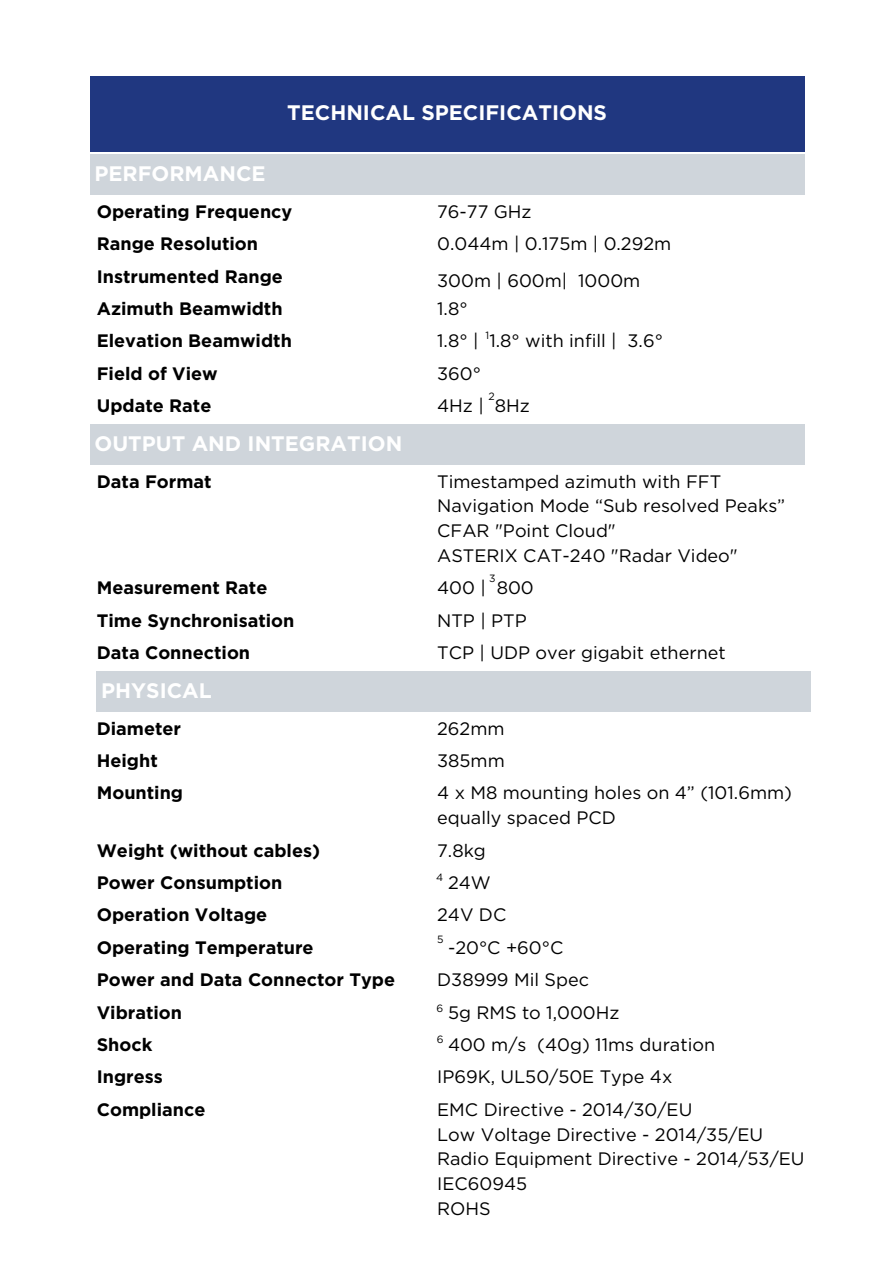
<style>
.page{position:relative;width:894px;height:1264px;background:#fff}
.page>*{position:absolute;margin:0;border:0;box-sizing:border-box;transform-origin:0 0}
.t1{font:700 21px "Gotham";color:#fff}
.t2{font:18px/24.8px "Gotham";color:#000}
.t3{font:700 18px "Gotham";color:#000}
.t4{font:10.5px "Gotham";color:#000}
</style>
<div class="page">
<div style="left:90px;top:77px;width:714px;height:75px;background:#203780"></div>
<div style="left:90px;top:154px;width:714px;height:41px;background:#cfd5db"></div>
<div style="left:90px;top:424px;width:714px;height:40px;background:#cfd5db"></div>
<div style="left:97px;top:671px;width:713px;height:40px;background:#cfd5db"></div>
<h1 class="t1" style="left:287px;top:100px;width:321px">TECHNICAL SPECIFICATIONS</h1>
<h1 class="t1" style="left:94px;top:161px;width:172px">PERFORMANCE</h1>
<p class="t3" style="left:97px;top:200px;width:197px">Operating Frequency</p>
<p class="t3" style="left:97px;top:233px;width:163px">Range Resolution</p>
<p class="t3" style="left:97px;top:265px;width:187px">Instrumented Range</p>
<p class="t3" style="left:97px;top:298px;width:187px">Azimuth Beamwidth</p>
<p class="t3" style="left:97px;top:330px;width:197px">Elevation Beamwidth</p>
<p class="t3" style="left:97px;top:362px;width:122px">Field of View</p>
<p class="t2" style="left:437px;top:199px;width:96px">76-77 GHz</p>
<p class="t2" style="left:437px;top:231px;width:235px">0.044m | 0.175m | 0.292m</p>
<p class="t2" style="left:437px;top:268px;width:204px">300m | 600m| 1000m</p>
<p class="t2" style="left:437px;top:296px;width:32px">1.8°</p>
<p class="t2" style="left:437px;top:328px;width:227px">1.8° | 1.8° with infill | 3.6°</p>
<p class="t2" style="left:437px;top:361px;width:45px">360°</p>
<p class="t4" style="left:485px;top:329px;width:5px">1</p>
<p class="t4" style="left:488px;top:389px;width:8px">2</p>
<p class="t3" style="left:97px;top:395px;width:116px">Update Rate</p>
<p class="t2" style="left:437px;top:393px;width:94px">4Hz | 8Hz</p>
<p class="t1" style="left:94px;top:431px;width:309px">OUTPUT AND INTEGRATION</p>
<p class="t3" style="left:97px;top:470px;width:116px">Data Format</p>
<h1 class="t2" style="left:437px;top:469px;width:349px">Timestamped azimuth with FFT<br>Navigation Mode “Sub resolved Peaks”<br>CFAR "Point Cloud"</h1>
<p class="t2" style="left:437px;top:543px;width:302px">ASTERIX CAT-240 "Radar Video"</p>
<p class="t3" style="left:97px;top:577px;width:172px">Measurement Rate</p>
<p class="t3" style="left:97px;top:609px;width:199px">Time Synchronisation</p>
<p class="t4" style="left:489px;top:571px;width:8px">3</p>
<p class="t2" style="left:437px;top:575px;width:98px">400 | 800</p>
<p class="t2" style="left:437px;top:608px;width:91px">NTP | PTP</p>
<p class="t3" style="left:97px;top:642px;width:155px">Data Connection</p>
<p class="t2" style="left:437px;top:640px;width:290px">TCP | UDP over gigabit ethernet</p>
<h2 class="t1" style="left:101px;top:677px;width:112px">PHYSICAL</h2>
<p class="t3" style="left:97px;top:717px;width:86px">Diameter</p>
<p class="t2" style="left:437px;top:715px;width:69px">262mm</p>
<h1 class="t3" style="left:97px;top:749px;width:62px">Height</h1>
<p class="t2" style="left:437px;top:748px;width:69px">385mm</p>
<p class="t3" style="left:97px;top:782px;width:88px">Mounting</p>
<p class="t2" style="left:437px;top:780px;width:356px">4 x M8 mounting holes on 4” (101.6mm) equally spaced PCD</p>
<p class="t3" style="left:97px;top:839px;width:225px">Weight (without cables)</p>
<p class="t2" style="left:437px;top:837px;width:50px">7.8kg</p>
<p class="t3" style="left:97px;top:871px;width:187px">Power Consumption</p>
<p class="t2" style="left:448px;top:870px;width:44px">24W</p>
<p class="t3" style="left:97px;top:904px;width:172px">Operation Voltage</p>
<p class="t2" style="left:437px;top:902px;width:71px">24V DC</p>
<p class="t3" style="left:97px;top:936px;width:218px">Operating Temperature</p>
<h2 class="t2" style="left:448px;top:934px;width:117px">-20°C +60°C</h2>
<p class="t3" style="left:97px;top:968px;width:300px">Power and Data Connector Type</p>
<h2 class="t2" style="left:437px;top:967px;width:153px">D38999 Mil Spec</h2>
<p class="t3" style="left:97px;top:1001px;width:87px">Vibration</p>
<p class="t2" style="left:448px;top:999px;width:173px">5g RMS to 1,000Hz</p>
<h2 class="t3" style="left:97px;top:1033px;width:57px">Shock</h2>
<p class="t2" style="left:448px;top:1032px;width:268px">400 m/s (40g) 11ms duration</p>
<p class="t3" style="left:97px;top:1066px;width:68px">Ingress</p>
<p class="t2" style="left:437px;top:1064px;width:237px">IP69K, UL50/50E Type 4x</p>
<p class="t3" style="left:97px;top:1098px;width:110px">Compliance</p>
<p class="t2" style="left:437px;top:1096px;width:256px">EMC Directive - 2014/30/EU</p>
<p class="t2" style="left:437px;top:1121px;width:369px">Low Voltage Directive - 2014/35/EU<br>Radio Equipment Directive - 2014/53/EU</p>
<p class="t2" style="left:437px;top:1171px;width:91px">IEC60945</p>
<p class="t2" style="left:437px;top:1195px;width:55px">ROHS</p>
<p class="t4" style="left:436px;top:870px;width:9px">4</p>
<p class="t4" style="left:437px;top:932px;width:8px">5</p>
<p class="t4" style="left:436px;top:1001px;width:8px">6</p>
<p class="t4" style="left:436px;top:1032px;width:8px">6</p>
</div>
